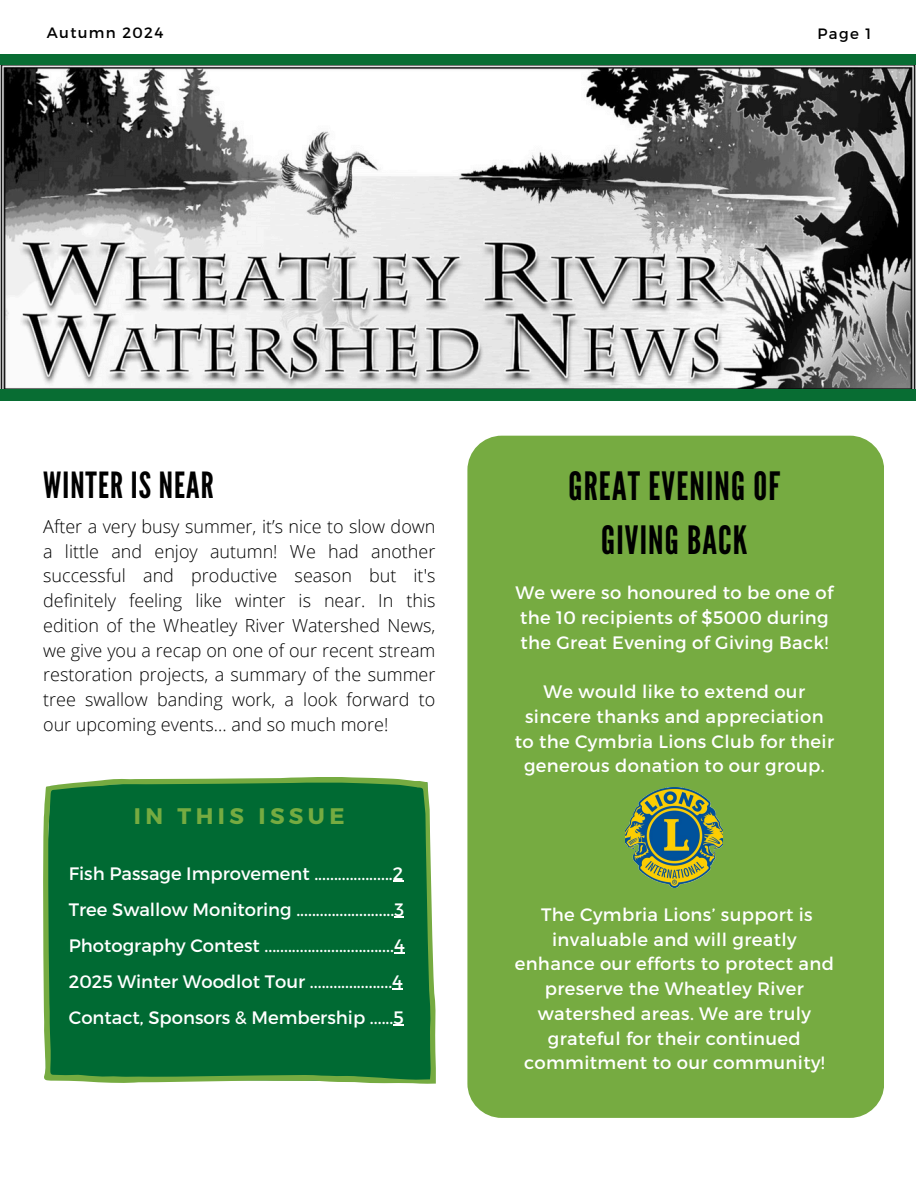
<style>
.page{position:relative;width:918px;height:1188px;background:#fff}
.page>*{position:absolute;margin:0;border:0;box-sizing:border-box;transform-origin:0 0}
.t1{font:39px/54px "League Gothic";letter-spacing:.03em;color:#000;text-align:center}
.t2{font:36px "League Gothic";letter-spacing:.03em;color:#000}
.t3{font:700 22.5px "Montserrat";letter-spacing:.2em;color:#76ab41}
.t4{font:18px/24.8px "Montserrat";letter-spacing:.02em;color:#fff;text-align:center}
.t5{font:300 18px/24.8px "Open Sans";color:#000;text-align:justify}
.t6{font:15px "Montserrat";letter-spacing:.09em;color:#000}
</style>
<div class="page">
<div style="left:0;top:54px;width:916px;height:346px;background:#086d33"></div>
<img style="left:0;top:66px;width:916px;height:323px">
<svg style="left:43px;top:777px;width:393px;height:307px;background:#0d7139"></svg>
<div style="left:467px;top:436px;width:417px;height:682px;background:#76ab41;border-radius:34px"></div>
<img style="left:626px;top:788px;width:97px;height:100px">
<p class="t6" style="left:47px;top:23px;width:118px">Autumn 2024</p>
<h1 class="t6" style="left:817px;top:24px;width:55px">Page 1</h1>
<p class="t2" style="left:43px;top:464px;width:172px">WINTER IS NEAR</p>
<p class="t5" style="left:43px;top:514px;width:394px">After a very busy summer, it’s nice to slow down a little and enjoy autumn! We had another successful and productive season but it's definitely feeling like winter is near. In this edition of the Wheatley River Watershed News, we give you a recap on one of our recent stream restoration projects, a summary of the summer tree swallow banding work, a look forward to our upcoming events... and so much more!</p>
<h3 class="t3" style="left:134px;top:801px;width:212px">IN THIS ISSUE</h3>
<h3 class="t4" style="left:69px;top:854px;width:337px;line-height:36px;text-align:justify">Fish Passage Improvement ....................2<br>Tree Swallow Monitoring .........................3<br>Photography Contest .................................4<br>2025 Winter Woodlot Tour .....................4<br>Contact, Sponsors &amp; Membership ......5</h3>
<h3 class="t1" style="left:568px;top:460px;width:213px">GREAT EVENING OF<br>GIVING BACK</h3>
<p class="t4" style="left:516px;top:579px;width:319px;text-align:left">We were so honoured to be one of the 10 recipients of $5000 during the Great Evening of Giving Back!</p>
<h1 class="t4" style="left:515px;top:678px;width:321px">We would like to extend our sincere thanks and appreciation to the Cymbria Lions Club for their generous donation to our group.</h1>
<h3 class="t4" style="left:515px;top:901px;width:321px">The Cymbria Lions’ support is invaluable and will greatly enhance our efforts to protect and preserve the Wheatley River watershed areas. We are truly grateful for their continued commitment to our community!</h3>
</div>
